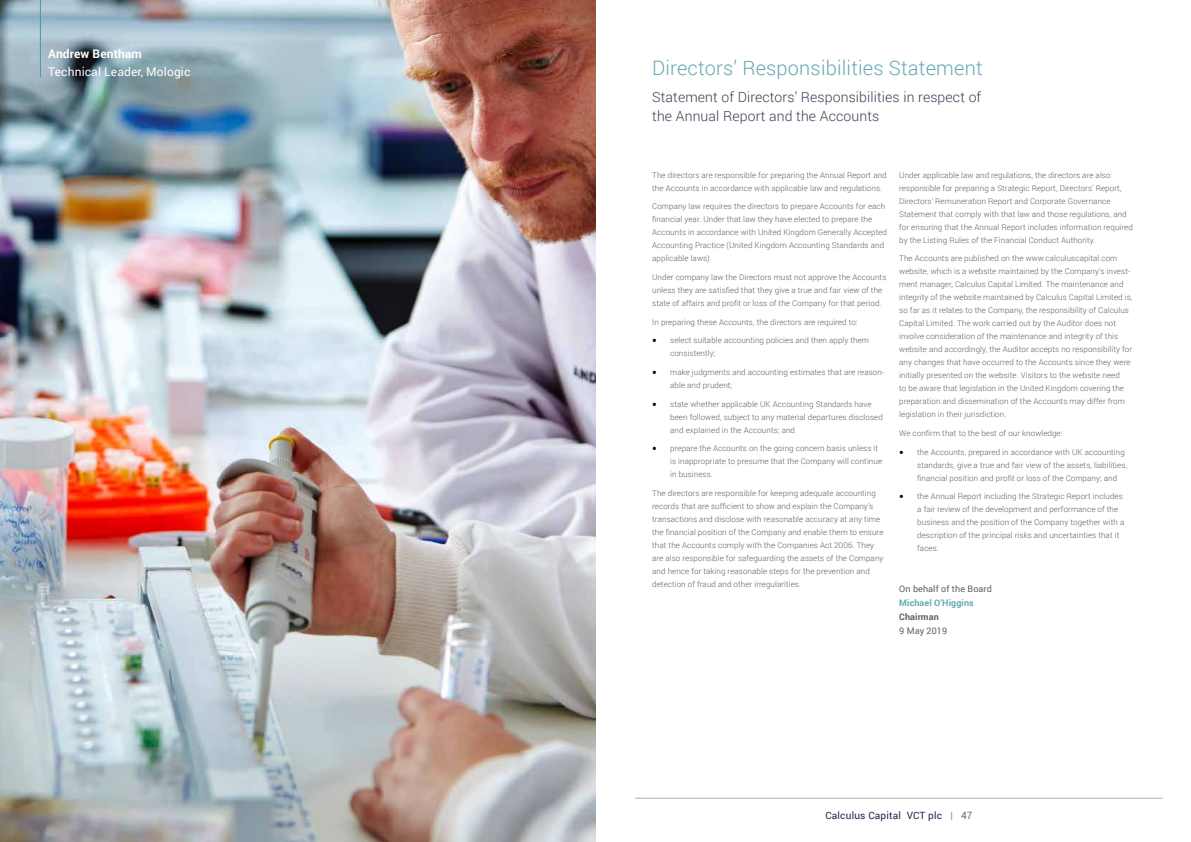
<style>
.page{position:relative;width:1191px;height:842px;background:#fff}
.page>*{position:absolute;margin:0;border:0;box-sizing:border-box;transform-origin:0 0}
.t1{font:300 20px "Roboto";letter-spacing:.01em;color:#66a9b4}
.t2{font:300 14px/19px "Roboto";letter-spacing:.01em;color:#3b3e53}
.t3{font:12px "Roboto";letter-spacing:.01em;color:#fff}
.t4{font:700 12px "Roboto";letter-spacing:.01em;color:#fff}
.t5{font:10px "Roboto";letter-spacing:.02em;color:#212349}
.t6{font:9px "Roboto";letter-spacing:.01em;color:#60605f}
.t7{font:700 9px "Roboto";letter-spacing:.01em;color:#66a9b4}
.t8{font:700 9px "Roboto";letter-spacing:.01em;color:#60605f}
.t9{font:300 8px/13px "Roboto";letter-spacing:.01em;color:#60605f}
.s1{font-family:"Minion Pro";font-weight:400;font-size:12px;color:#000}
.s2{color:#439ba7}
.s3{font-weight:300}
</style>
<div class="page">
<hr style="left:635px;top:798px;width:527px;height:1px;background:#a4acb1">
<img style="left:0;top:0;width:595px;height:842px">
<hr style="left:40px;top:0;width:1px;height:77px;background:#439ba7">
<h3 class="t4" style="left:48px;top:45px;width:95px">Andrew Bentham</h3>
<h3 class="t3" style="left:48px;top:63px;width:144px">Technical Leader, Mologic</h3>
<h1 class="t1" style="left:652px;top:54px;width:332px">Directors’ Responsibilities Statement</h1>
<h2 class="t2" style="left:652px;top:87px;width:330px">Statement of Directors’ Responsibilities in respect of the Annual Report and the Accounts</h2>
<p class="t9" style="left:652px;top:168px;width:236px">The directors are responsible for preparing the Annual Report and the Accounts in accordance with applicable law and regulations.</p>
<p class="t9" style="left:652px;top:200px;width:236px">Company law requires the directors to prepare Accounts for each financial year. Under that law they have elected to prepare the Accounts in accordance with United Kingdom Generally Accepted Accounting Practice (United Kingdom Accounting Standards and applicable laws).</p>
<p class="t9" style="left:652px;top:270px;width:236px">Under company law the Directors must not approve the Accounts unless they are satisfied that they give a true and fair view of the state of affairs and profit or loss of the Company for that period.</p>
<p class="t9" style="left:652px;top:315px;width:207px">In preparing these Accounts, the directors are required to:</p>
<p class="t9" style="left:670px;top:334px;width:200px;text-indent:-18px"><span class="s1">•</span> select suitable accounting policies and then apply them consistently;</p>
<p class="t9" style="left:670px;top:365px;width:215px;text-indent:-18px"><span class="s1">•</span> make judgments and accounting estimates that are reason&shy;able and prudent;</p>
<p class="t9" style="left:670px;top:397px;width:214px;text-indent:-18px"><span class="s1">•</span> state whether applicable UK Accounting Standards have been followed, subject to any material departures disclosed and explained in the Accounts; and</p>
<p class="t9" style="left:670px;top:442px;width:213px;text-indent:-18px"><span class="s1">•</span> prepare the Accounts on the going concern basis unless it is inappropriate to presume that the Company will continue in business.</p>
<p class="t9" style="left:652px;top:486px;width:233px">The directors are responsible for keeping adequate accounting records that are sufficient to show and explain the Company’s transactions and disclose with reasonable accuracy at any time the financial position of the Company and enable them to ensure that the Accounts comply with the Companies Act 2006. They are also responsible for safeguarding the assets of the Company and hence for taking reasonable steps for the prevention and detection of fraud and other irregularities.</p>
<p class="t9" style="left:899px;top:168px;width:235px">Under applicable law and regulations, the directors are also responsible for preparing a Strategic Report, Directors’ Report, Directors’ Remuneration Report and Corporate Governance Statement that comply with that law and those regulations, and for ensuring that the Annual Report includes information required by the Listing Rules of the Financial Conduct Authority.</p>
<p class="t9" style="left:899px;top:252px;width:235px">The Accounts are published on the www.calculuscapital.com website, which is a website maintained by the Company’s invest&shy;ment manager, Calculus Capital Limited. The maintenance and integrity of the website maintained by Calculus Capital Limited is, so far as it relates to the Company, the responsibility of Calculus Capital Limited. The work carried out by the Auditor does not involve consideration of the maintenance and integrity of this website and accordingly, the Auditor accepts no responsibility for any changes that have occurred to the Accounts since they were initially presented on the website. Visitors to the website need<br>to be aware that legislation in the United Kingdom covering the preparation and dissemination of the Accounts may differ from legislation in their jurisdiction.</p>
<p class="t9" style="left:899px;top:426px;width:165px">We confirm that to the best of our knowledge:</p>
<p class="t9" style="left:917px;top:445px;width:211px;text-indent:-18px"><span class="s1">•</span> the Accounts, prepared in accordance with UK accounting standards, give a true and fair view of the assets, liabilities, financial position and profit or loss of the Company; and</p>
<p class="t9" style="left:917px;top:490px;width:209px;text-indent:-18px"><span class="s1">•</span> the Annual Report including the Strategic Report includes a fair review of the development and performance of the business and the position of the Company together with a description of the principal risks and uncertainties that it faces.</p>
<p class="t6" style="left:899px;top:583px;width:94px">On behalf of the Board</p>
<p class="t7" style="left:899px;top:597px;width:76px">Michael O’Higgins</p>
<p class="t8" style="left:899px;top:611px;width:41px">Chairman</p>
<p class="t6" style="left:899px;top:625px;width:49px">9 May 2019</p>
<p class="t5" style="left:825px;top:808px;width:149px">Calculus Capital VCT plc <span class="s2">|</span> <span class="s3">47</span></p>
</div>
